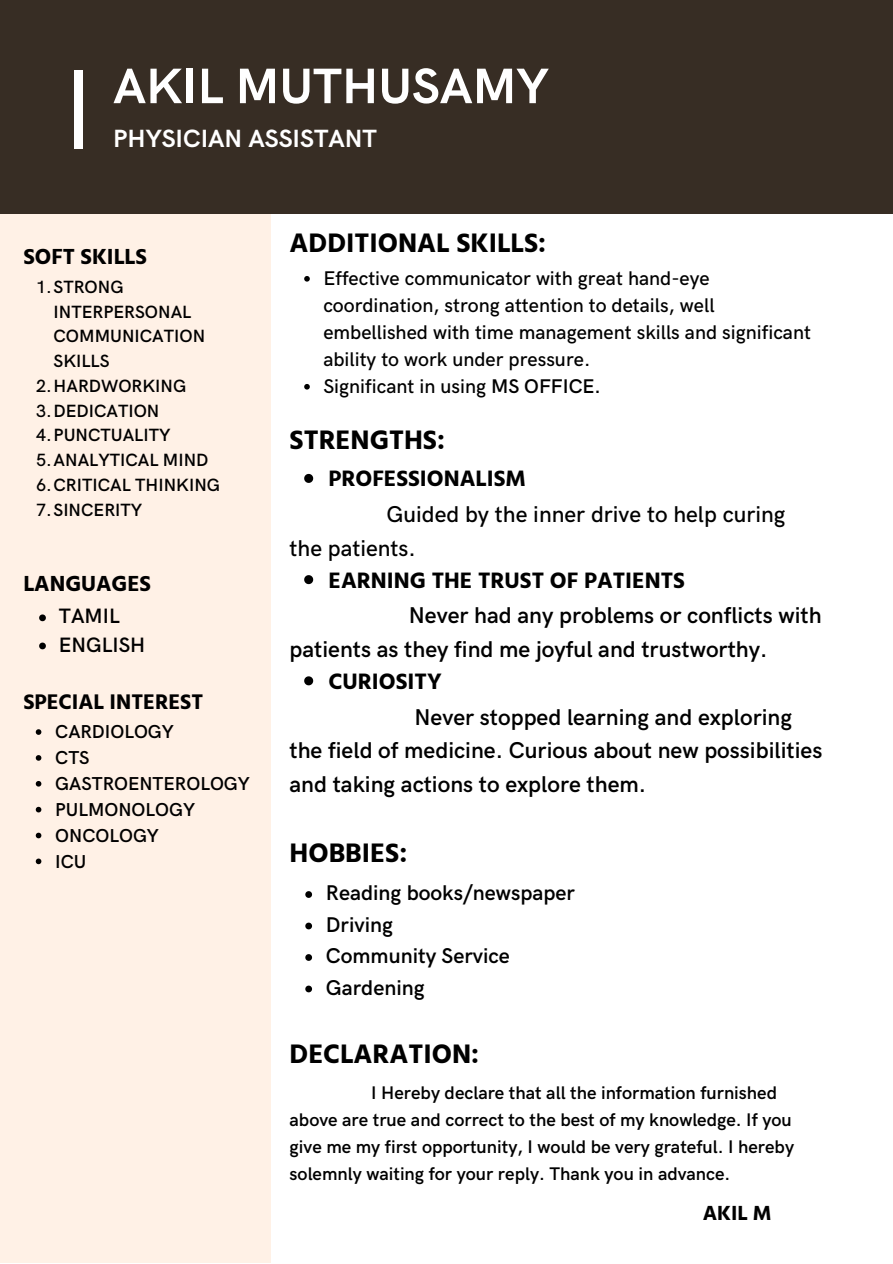
<style>
.page{position:relative;width:893px;height:1264px;background:#fff}
.page>*{position:absolute;margin:0;border:0;box-sizing:border-box;transform-origin:0 0}
.t1{font:700 49.95px "HK Grotesk";color:#fff}
.t2{font:700 27.45px "Hind Guntur";color:#000}
.t3{font:700 25.05px "HK Grotesk";color:#fff}
.t4{font:600 22.95px/33.8px "HK Grotesk";color:#000}
.t5{font:700 22.95px "Hind Guntur";color:#000}
.t6{font:500 22.95px/33.8px "HK Grotesk";color:#000}
.t7{font:700 22.35px "Hind Guntur";color:#000}
.t8{font:700 21.75px "Hind Guntur";color:#000}
.t9{font:600 21.45px "HK Grotesk";color:#000}
.t10{font:700 21px "Hind Guntur";color:#000}
.t11{font:600 20.85px "HK Grotesk";color:#000}
.t12{font:500 19.8px/27px "HK Grotesk";color:#000}
.t13{font:600 18.75px "HK Grotesk";color:#000}
.t14{font:600 18.3px/27px "HK Grotesk";color:#000}
.t15{font:600 17.7px/24.8px "HK Grotesk";color:#000}
.s1{font-weight:500}
.s2{font-weight:600}
</style>
<div class="page">
<div style="left:0;top:213px;width:271px;height:1049px;background:#fff1e6"></div>
<div style="left:0;top:0;width:892px;height:213px;background:#372d24"></div>
<svg style="left:304px;top:276px;width:6px;height:5px"></svg>
<svg style="left:304px;top:384px;width:6px;height:5px"></svg>
<svg style="left:304px;top:474px;width:9px;height:9px"></svg>
<svg style="left:304px;top:575px;width:9px;height:9px"></svg>
<svg style="left:304px;top:676px;width:9px;height:9px"></svg>
<svg style="left:305px;top:891px;width:7px;height:6px"></svg>
<svg style="left:305px;top:922px;width:7px;height:7px"></svg>
<svg style="left:305px;top:954px;width:7px;height:6px"></svg>
<svg style="left:305px;top:985px;width:7px;height:7px"></svg>
<svg style="left:39px;top:614px;width:7px;height:7px"></svg>
<svg style="left:39px;top:642px;width:7px;height:7px"></svg>
<svg style="left:36px;top:729px;width:5px;height:6px"></svg>
<svg style="left:36px;top:755px;width:5px;height:5px"></svg>
<svg style="left:36px;top:781px;width:5px;height:5px"></svg>
<svg style="left:36px;top:806px;width:5px;height:6px"></svg>
<svg style="left:36px;top:832px;width:5px;height:6px"></svg>
<svg style="left:36px;top:858px;width:5px;height:6px"></svg>
<div style="left:75px;top:71px;width:8px;height:78px;background:#fff"></div>
<p class="t1" style="left:113px;top:58px;width:437px">AKIL MUTHUSAMY</p>
<p class="t3" style="left:113px;top:124px;width:265px">PHYSICIAN ASSISTANT</p>
<p class="t7" style="left:23px;top:243px;width:125px">SOFT SKILLS</p>
<p class="t15" style="left:54px;top:275px;width:153px;text-indent:-18px"><span class="s1">1.</span>STRONG<br>INTERPERSONAL<br>COMMUNICATION<br>SKILLS</p>
<p class="t15" style="left:36px;top:374px;width:152px"><span class="s1">2.</span>HARDWORKING</p>
<p class="t15" style="left:36px;top:399px;width:125px"><span class="s1">3.</span>DEDICATION</p>
<p class="t15" style="left:36px;top:423px;width:136px"><span class="s1">4.</span>PUNCTUALITY</p>
<p class="t15" style="left:36px;top:448px;width:174px"><span class="s1">5.</span>ANALYTICAL MIND</p>
<p class="t15" style="left:36px;top:473px;width:186px"><span class="s1">6.</span>CRITICAL THINKING</p>
<p class="t15" style="left:36px;top:498px;width:108px"><span class="s1">7.</span>SINCERITY</p>
<p class="t7" style="left:23px;top:570px;width:129px">LANGUAGES</p>
<p class="t11" style="left:59px;top:604px;width:62px">TAMIL</p>
<p class="t11" style="left:59px;top:632px;width:88px">ENGLISH</p>
<p class="t8" style="left:23px;top:688px;width:181px">SPECIAL INTEREST</p>
<p class="t13" style="left:55px;top:721px;width:120px">CARDIOLOGY</p>
<p class="t13" style="left:55px;top:747px;width:36px">CTS</p>
<p class="t13" style="left:55px;top:773px;width:196px">GASTROENTEROLOGY</p>
<p class="t13" style="left:55px;top:799px;width:141px">PULMONOLOGY</p>
<p class="t13" style="left:55px;top:824px;width:105px">ONCOLOGY</p>
<p class="t13" style="left:55px;top:850px;width:33px">ICU</p>
<p class="t2" style="left:289px;top:227px;width:258px">ADDITIONAL SKILLS:</p>
<p class="t12" style="left:323px;top:265px;width:489px">Effective communicator with great hand-eye coordination, strong attention to details, well embellished with time management skills and significant ability to work under pressure.</p>
<p class="t12" style="left:323px;top:373px;width:279px">Significant in using <span class="s2">MS OFFICE.</span></p>
<p class="t2" style="left:289px;top:423px;width:157px">STRENGTHS:</p>
<p class="t5" style="left:328px;top:465px;width:199px">PROFESSIONALISM</p>
<p class="t6" style="left:289px;top:498px;width:497px;text-indent:97px">Guided by the inner drive to help curing the patients.</p>
<p class="t5" style="left:328px;top:566px;width:358px">EARNING THE TRUST OF PATIENTS</p>
<p class="t4" style="left:289px;top:599px;width:533px;text-indent:119px">Never had any problems or conflicts with patients as they find me joyful and trustworthy.</p>
<p class="t5" style="left:328px;top:667px;width:115px">CURIOSITY</p>
<p class="t4" style="left:289px;top:701px;width:534px;text-indent:125px">Never stopped learning and exploring the field of medicine. Curious about new possibilities and taking actions to explore them.</p>
<p class="t2" style="left:289px;top:836px;width:119px">HOBBIES:</p>
<p class="t9" style="left:326px;top:880px;width:251px">Reading books/newspaper</p>
<p class="t9" style="left:326px;top:912px;width:69px">Driving</p>
<p class="t9" style="left:326px;top:943px;width:185px">Community Service</p>
<p class="t9" style="left:326px;top:975px;width:100px">Gardening</p>
<p class="t2" style="left:289px;top:1037px;width:191px">DECLARATION:</p>
<p class="t14" style="left:289px;top:1080px;width:506px;text-indent:82px">I Hereby declare that all the information furnished above are true and correct to the best of my knowledge. If you give me my first opportunity, I would be very grateful. I hereby solemnly waiting for your reply. Thank you in advance.</p>
<p class="t10" style="left:702px;top:1200px;width:70px">AKIL M</p>
</div>
